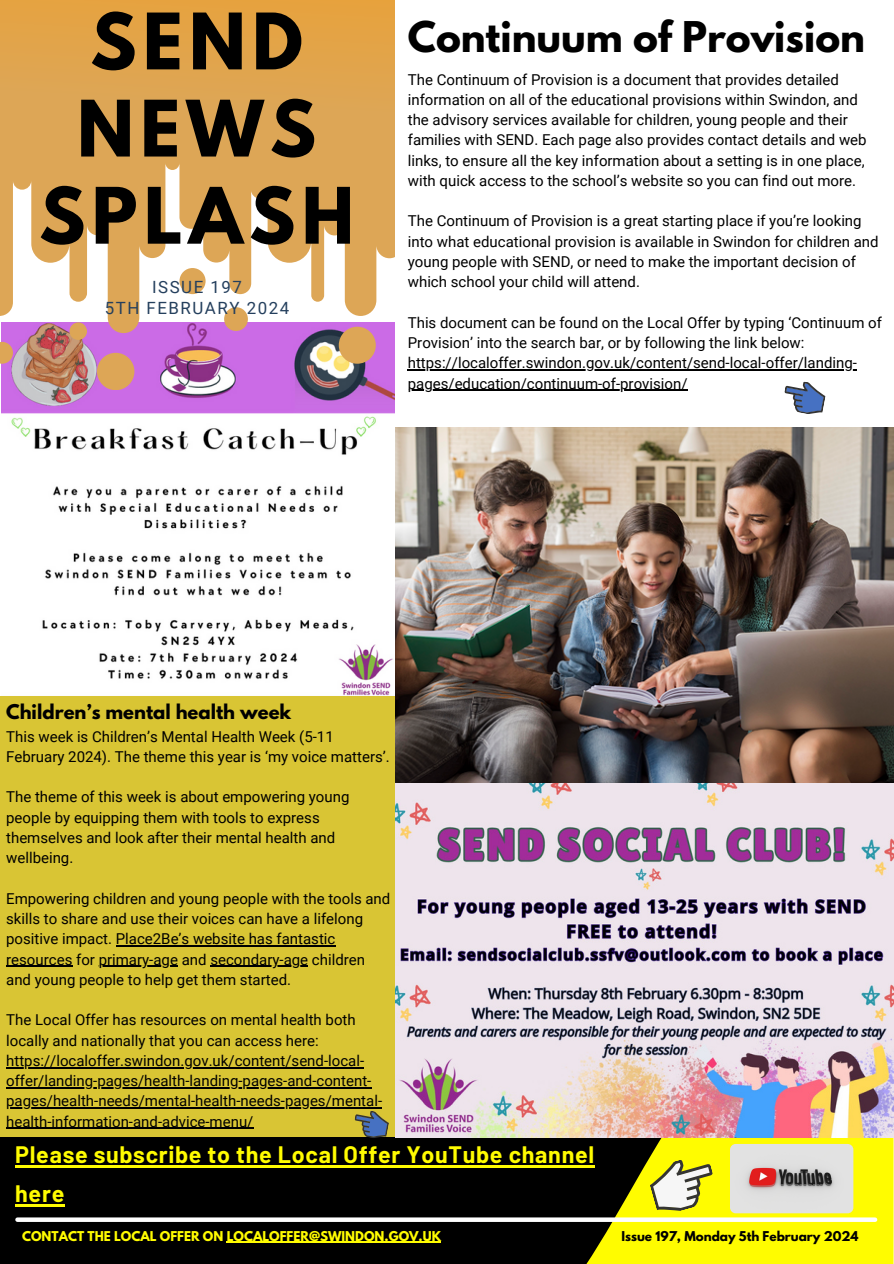
<style>
.page{position:relative;width:894px;height:1264px;background:#fff}
.page>*{position:absolute;margin:0;border:0;box-sizing:border-box;transform-origin:0 0}
.t1{font:700 68.85px/87.2px "League Spartan";letter-spacing:.09em;color:#000;text-align:center}
.t2{font:700 37.5px "League Spartan";color:#000}
.t3{font:700 23.25px/39.3px "Barlow";letter-spacing:.03em;color:#fffc00}
.t4{font:700 18px "League Spartan";color:#000}
.t5{font:16.8px/20.9px "Roboto";letter-spacing:.09em;color:#243f5d;text-align:center}
.t6{font:15px/20.2px "Roboto";color:#000}
.t7{font:700 12px "League Spartan";color:#fffc00}
.t8{font:700 12px "League Spartan";color:#000}
</style>
<div class="page">
<img style="left:2px;top:390px;width:392px;height:307px">
<svg style="left:0;top:0;width:395px;height:390px;fill:#dda656"></svg>
<div style="left:0;top:1137px;width:762px;height:126px;background:#000"></div>
<svg style="left:361px;top:1136px;width:532px;height:127px"></svg>
<svg style="left:17px;top:1217px;width:857px;height:4px;background:#ebeae2"></svg>
<img style="left:729px;top:1143px;width:124px;height:70px;border-radius:6px">
<svg style="left:645px;top:1152px;width:75px;height:65px;background:#dedd49"></svg>
<div style="left:0;top:697px;width:395px;height:439px;background:#d9c534"></div>
<img style="left:395px;top:428px;width:498px;height:709px">
<hr style="left:15px;top:1165px;width:580px;height:2px;background:#fffc00">
<hr style="left:15px;top:1204px;width:50px;height:2px;background:#fffc00">
<hr style="left:227px;top:1241px;width:214px;height:1px;background:#fffc00">
<hr style="left:116px;top:945px;width:219px;height:1px;background:#000">
<hr style="left:6px;top:965px;width:66px;height:1px;background:#000">
<hr style="left:99px;top:965px;width:79px;height:1px;background:#000">
<hr style="left:210px;top:965px;width:98px;height:1px;background:#000">
<hr style="left:6px;top:1066px;width:358px;height:2px;background:#000">
<hr style="left:6px;top:1087px;width:365px;height:1px;background:#000">
<hr style="left:6px;top:1107px;width:376px;height:1px;background:#000">
<hr style="left:6px;top:1127px;width:247px;height:1px;background:#000">
<hr style="left:407px;top:369px;width:449px;height:1px;background:#000">
<hr style="left:407px;top:389px;width:280px;height:2px;background:#000">
<svg style="left:784px;top:381px;width:42px;height:33px"></svg>
<svg style="left:351px;top:1108px;width:39px;height:32px"></svg>
<h6 class="t1" style="left:39px;top:7px;width:316px">SEND<br>NEWS<br>SPLASH</h6>
<h6 class="t5" style="left:105px;top:277px;width:186px">ISSUE 197<br>5TH FEBRUARY 2024</h6>
<p class="t2" style="left:407px;top:18px;width:458px">Continuum of Provision</p>
<p class="t6" style="left:407px;top:69px;width:460px">The Continuum of Provision is a document that provides detailed information on all of the educational provisions within Swindon, and the advisory services available for children, young people and their families with SEND. Each page also provides contact details and web links, to ensure all the key information about a setting is in one place, with quick access to the school’s website so you can find out more.</p>
<p class="t6" style="left:407px;top:211px;width:472px">The Continuum of Provision is a great starting place if you’re looking into what educational provision is available in Swindon for children and young people with SEND, or need to make the important decision of which school your child will attend.</p>
<p class="t6" style="left:407px;top:312px;width:475px">This document can be found on the Local Offer by typing ‘Continuum of<br>Provision’ into the search bar, or by following the link below:</p>
<p class="t6" style="left:407px;top:353px;width:450px">https://localoffer.swindon.gov.uk/content/send-local-offer/landing-</p>
<h3 class="t6" style="left:407px;top:373px;width:281px">pages/education/continuum-of-provision/</h3>
<p class="t4" style="left:6px;top:702px;width:286px">Children’s mental health week</p>
<p class="t6" style="left:6px;top:726px;width:385px">This week is Children’s Mental Health Week (5-11<br>February 2024). The theme this year is ‘my voice matters’.</p>
<p class="t6" style="left:6px;top:787px;width:344px">The theme of this week is about empowering young people by equipping them with tools to express themselves and look after their mental health and wellbeing.</p>
<p class="t6" style="left:6px;top:888px;width:385px">Empowering children and young people with the tools and skills to share and use their voices can have a lifelong positive impact. Place2Be’s website has fantastic resources for primary-age and secondary-age children</p>
<h6 class="t6" style="left:6px;top:969px;width:286px">and young people to help get them started.</h6>
<h6 class="t6" style="left:6px;top:1010px;width:351px">The Local Offer has resources on mental health both locally and nationally that you can access here:</h6>
<h6 class="t6" style="left:6px;top:1050px;width:359px">https://localoffer.swindon.gov.uk/content/send-local-</h6>
<h6 class="t6" style="left:6px;top:1070px;width:366px">offer/landing-pages/health-landing-pages-and-content-</h6>
<h6 class="t6" style="left:6px;top:1091px;width:377px">pages/health-needs/mental-health-needs-pages/mental&shy;health-information-and-advice-menu/</h6>
<h2 class="t3" style="left:15px;top:1133px;width:580px">Please subscribe to the Local Offer YouTube channel here</h2>
<h6 class="t7" style="left:22px;top:1229px;width:420px">CONTACT THE LOCAL OFFER ON LOCALOFFER@SWINDON.GOV.UK</h6>
<h6 class="t8" style="left:621px;top:1229px;width:238px">Issue 197, Monday 5th February 2024</h6>
</div>
